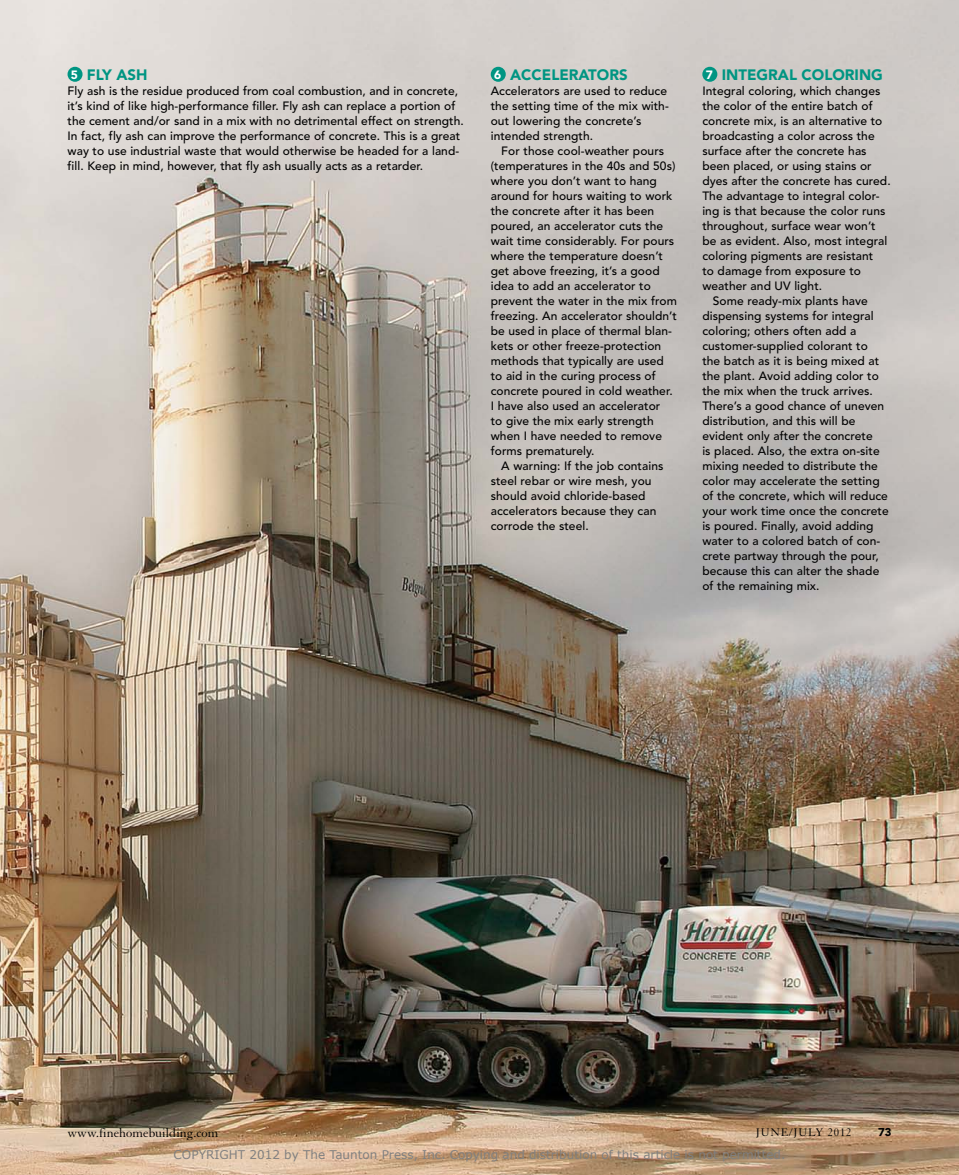
<style>
.page{position:relative;width:959px;height:1175px;background:#fff}
.page>*{position:absolute;margin:0;border:0;box-sizing:border-box;transform-origin:0 0}
.t1{font:900 15px "Avenir LT Std";color:#009582}
.t2{font:13.5px "Granjon LT Std";color:#000}
.t3{font:500 12px/15px "Avenir LT Std";letter-spacing:.005em;color:#000}
.t4{font:12px "Verdana";color:#808080}
.t5{font:12px "Granjon LT Std";color:#000}
.t6{font:900 11.25px "Avenir LT Std";color:#000}
.s1{font-size:12px;color:#fff}
</style>
<div class="page">
<img style="left:0;top:0;width:958px;height:1174px">
<div style="left:702px;top:67px;width:15px;height:15px;background:#009582;border-radius:50%"></div>
<div style="left:68px;top:67px;width:14px;height:15px;background:#009582;border-radius:50%"></div>
<div style="left:490px;top:67px;width:16px;height:15px;background:#009582;border-radius:50%"></div>
<p class="t1" style="left:71px;top:65px;width:78px"><span class="s1">5</span> FLY ASH</p>
<p class="t3" style="left:68px;top:83px;width:398px">Fly ash is the residue produced from coal combustion, and in concrete, it’s kind of like high-performance filler. Fly ash can replace a portion of the cement and/or sand in a mix with no detrimental effect on strength.<br>In fact, fly ash can improve the performance of concrete. This is a great way to use industrial waste that would otherwise be headed for a land&shy;fill. Keep in mind, however, that fly ash usually acts as a retarder.</p>
<p class="t1" style="left:494px;top:65px;width:135px"><span class="s1">6</span> ACCELERATORS</p>
<p class="t3" style="left:490px;top:83px;width:180px">Accelerators are used to reduce the setting time of the mix with&shy;out lowering the concrete’s intended strength.</p>
<p class="t3" style="left:490px;top:143px;width:188px;text-indent:10px">For those cool-weather pours (temperatures in the 40s and 50s) where you don’t want to hang around for hours waiting to work the concrete after it has been poured, an accelerator cuts the wait time considerably. For pours where the temperature doesn’t get above freezing, it’s a good idea to add an accelerator to prevent the water in the mix from freezing. An accelerator shouldn’t be used in place of thermal blan&shy;kets or other freeze-protection methods that typically are used to aid in the curing process of concrete poured in cold weather.<br>I have also used an accelerator<br>to give the mix early strength when I have needed to remove forms prematurely.</p>
<p class="t3" style="left:490px;top:458px;width:174px;text-indent:10px">A warning: If the job contains steel rebar or wire mesh, you should avoid chloride-based accelerators because they can corrode the steel.</p>
<p class="t1" style="left:705px;top:65px;width:179px"><span class="s1">7</span> INTEGRAL COLORING</p>
<p class="t3" style="left:702px;top:83px;width:179px">Integral coloring, which changes</p>
<p class="t3" style="left:702px;top:98px;width:172px">the color of the entire batch of</p>
<p class="t3" style="left:702px;top:113px;width:181px">concrete mix, is an alternative to</p>
<p class="t3" style="left:702px;top:128px;width:174px">broadcasting a color across the</p>
<p class="t3" style="left:702px;top:143px;width:166px">surface after the concrete has</p>
<p class="t3" style="left:702px;top:158px;width:171px">been placed, or using stains or</p>
<p class="t3" style="left:702px;top:173px;width:190px">dyes after the concrete has cured.</p>
<p class="t3" style="left:702px;top:188px;width:179px">The advantage to integral color-</p>
<p class="t3" style="left:702px;top:203px;width:185px">ing is that because the color runs</p>
<p class="t3" style="left:702px;top:218px;width:175px">throughout, surface wear won’t</p>
<p class="t3" style="left:702px;top:233px;width:187px">be as evident. Also, most integral</p>
<p class="t3" style="left:702px;top:248px;width:172px">coloring pigments are resistant</p>
<p class="t3" style="left:702px;top:263px;width:160px">to damage from exposure to</p>
<p class="t3" style="left:702px;top:278px;width:121px">weather and UV light.</p>
<p class="t3" style="left:712px;top:293px;width:156px">Some ready-mix plants have</p>
<p class="t3" style="left:702px;top:308px;width:173px">dispensing systems for integral</p>
<p class="t3" style="left:702px;top:323px;width:156px">coloring; others often add a</p>
<p class="t3" style="left:702px;top:338px;width:167px">customer-supplied colorant to</p>
<p class="t3" style="left:702px;top:353px;width:178px">the batch as it is being mixed at</p>
<p class="t3" style="left:702px;top:368px;width:178px">the plant. Avoid adding color to</p>
<p class="t3" style="left:702px;top:383px;width:172px">the mix when the truck arrives.</p>
<p class="t3" style="left:702px;top:398px;width:183px">There’s a good chance of uneven</p>
<p class="t3" style="left:702px;top:413px;width:154px">distribution, and this will be</p>
<p class="t3" style="left:702px;top:428px;width:172px">evident only after the concrete</p>
<p class="t3" style="left:702px;top:443px;width:179px">is placed. Also, the extra on-site</p>
<p class="t3" style="left:702px;top:458px;width:177px">mixing needed to distribute the</p>
<p class="t3" style="left:702px;top:473px;width:179px">color may accelerate the setting</p>
<p class="t3" style="left:702px;top:488px;width:187px">of the concrete, which will reduce</p>
<p class="t3" style="left:702px;top:503px;width:188px">your work time once the concrete</p>
<p class="t3" style="left:702px;top:518px;width:173px">is poured. Finally, avoid adding</p>
<p class="t3" style="left:702px;top:533px;width:179px">water to a colored batch of con-</p>
<p class="t3" style="left:702px;top:548px;width:178px">crete partway through the pour,</p>
<p class="t3" style="left:702px;top:563px;width:178px">because this can alter the shade</p>
<p class="t3" style="left:702px;top:578px;width:119px">of the remaining mix.</p>
<p class="t2" style="left:68px;top:1125px;width:152px">www.finehomebuilding.com</p>
<p class="t5" style="left:755px;top:1126px;width:97px">june/july 2012</p>
<p class="t6" style="left:878px;top:1125px;width:15px">73</p>
<p class="t4" style="left:174px;top:1146px;width:613px">COPYRIGHT 2012 by The Taunton Press, Inc. Copying and distribution of this article is not permitted.</p>
</div>
